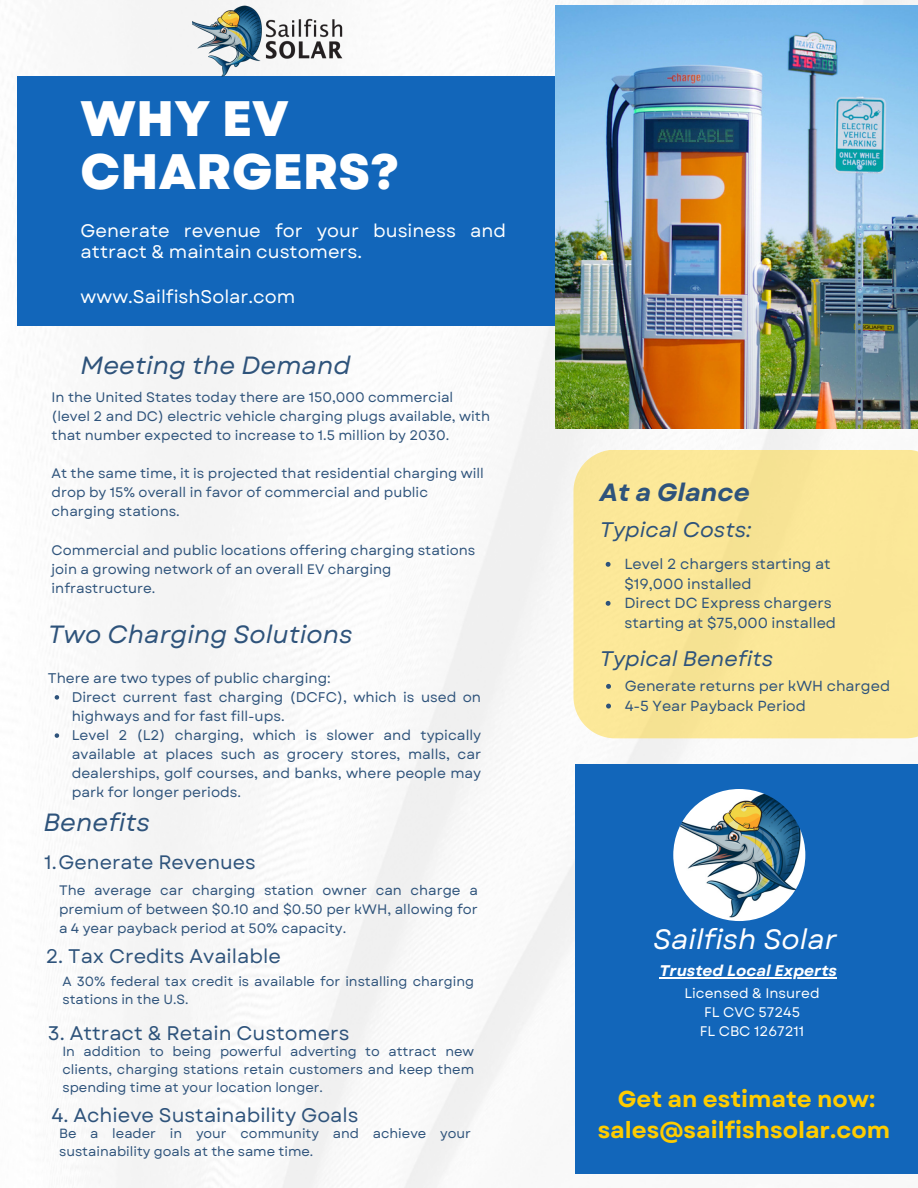
<style>
.page{position:relative;width:918px;height:1188px;background:#fff}
.page>*{position:absolute;margin:0;border:0;box-sizing:border-box;transform-origin:0 0}
.t1{font:800 49.8px/52.8px "Garet";color:#fff}
.t2{font:italic 27.9px "Garet";color:#fff}
.t3{font:italic 24.9px "Garet";color:#2e537b}
.t4{font:italic 700 24.9px "Garet";color:#2e537b}
.t5{font:700 23.1px/31.5px "Garet";color:#fc0;text-align:center}
.t6{font:italic 21.15px "Garet";color:#2e537b}
.t7{font:19.65px "Garet";color:#2e537b}
.t8{font:19.5px "Garet";color:#2e537b}
.t9{font:18.3px/21.3px "Garet";color:#fff}
.t10{font:italic 700 15.45px "Garet";color:#fff}
.t11{font:14.7px/19.5px "Garet";color:#2e537b}
.t12{font:14.55px "Garet";color:#2e537b}
.t13{font:13.95px/19.2px "Garet";color:#2e537b}
.t14{font:13.95px "Garet";color:#fff}
.t15{font:13.8px/19.2px "Garet";color:#2e537b}
.t16{font:13.65px/19.2px "Garet";color:#2e537b;text-align:justify}
.t17{font:13.35px/18px "Garet";color:#2e537b}
</style>
<div class="page">
<img style="left:17px;top:0;width:901px;height:1188px">
<div style="left:18px;top:77px;width:599px;height:249px;background:#1266ba"></div>
<img style="left:555px;top:6px;width:363px;height:423px">
<div style="left:573px;top:450px;width:345px;height:288px;background:#fbe798"></div>
<div style="left:575px;top:764px;width:343px;height:409px;background:#1266ba"></div>
<img style="left:673px;top:789px;width:132px;height:132px;border-radius:50%">
<img style="left:193px;top:6px;width:151px;height:71px">
<svg style="left:55px;top:695px;width:4px;height:5px"></svg>
<svg style="left:55px;top:733px;width:4px;height:5px"></svg>
<svg style="left:606px;top:562px;width:5px;height:5px"></svg>
<svg style="left:606px;top:601px;width:5px;height:5px"></svg>
<svg style="left:606px;top:684px;width:5px;height:5px"></svg>
<svg style="left:606px;top:704px;width:5px;height:5px"></svg>
<hr style="left:659px;top:978px;width:178px;height:1px;background:#fff">
<p class="t1" style="left:81px;top:92px;width:320px">WHY EV<br>CHARGERS?</p>
<p class="t9" style="left:81px;top:220px;width:427px">Generate revenue for your business and attract &amp; maintain customers.</p>
<p class="t9" style="left:81px;top:286px;width:216px">www.SailfishSolar.com</p>
<p class="t3" style="left:81px;top:348px;width:271px">Meeting the Demand</p>
<p class="t15" style="left:52px;top:387px;width:440px">In the United States today there are 150,000 commercial (level 2 and DC) electric vehicle charging plugs available, with that number expected to increase to 1.5 million by 2030.</p>
<p class="t15" style="left:52px;top:464px;width:434px">At the same time, it is projected that residential charging will drop by 15% overall in favor of commercial and public charging stations.</p>
<p class="t15" style="left:52px;top:540px;width:425px">Commercial and public locations offering charging stations join a growing network of an overall EV charging infrastructure.</p>
<p class="t3" style="left:48px;top:617px;width:306px">Two Charging Solutions</p>
<p class="t13" style="left:48px;top:668px;width:284px">There are two types of public charging:</p>
<p class="t13" style="left:72px;top:687px;width:411px">Direct current fast charging (DCFC), which is used on highways and for fast fill-ups.</p>
<p class="t13" style="left:72px;top:726px;width:411px;text-align:justify">Level 2 (L2) charging, which is slower and typically available at places such as grocery stores, malls, car dealerships, golf courses, and banks, where people may park for longer periods.</p>
<p class="t3" style="left:44px;top:805px;width:108px">Benefits</p>
<p class="t8" style="left:44px;top:848px;width:213px">1.Generate Revenues</p>
<p class="t16" style="left:59px;top:880px;width:420px">The average car charging station owner can charge a premium of between $0.10 and $0.50 per kWH, allowing for a 4 year payback period at 50% capacity.</p>
<p class="t7" style="left:46px;top:942px;width:237px">2. Tax Credits Available</p>
<p class="t17" style="left:62px;top:973px;width:413px">A 30% federal tax credit is available for installing charging stations in the U.S.</p>
<p class="t7" style="left:48px;top:1019px;width:303px">3. Attract &amp; Retain Customers</p>
<p class="t17" style="left:62px;top:1042px;width:413px;text-align:justify">In addition to being powerful adverting to attract new clients, charging stations retain customers and keep them spending time at your location longer.</p>
<p class="t7" style="left:52px;top:1101px;width:308px">4. Achieve Sustainability Goals</p>
<p class="t17" style="left:59px;top:1124px;width:413px">Be a leader in your community and achieve your sustainability goals at the same time.</p>
<p class="t4" style="left:600px;top:474px;width:151px">At a Glance</p>
<p class="t6" style="left:600px;top:515px;width:153px">Typical Costs:</p>
<p class="t11" style="left:624px;top:554px;width:208px">Level 2 chargers starting at $19,000 installed</p>
<p class="t11" style="left:624px;top:593px;width:213px">Direct DC Express chargers starting at $75,000 installed</p>
<p class="t6" style="left:600px;top:643px;width:175px">Typical Benefits</p>
<p class="t12" style="left:625px;top:676px;width:267px">Generate returns per kWH charged</p>
<p class="t12" style="left:625px;top:695px;width:183px">4-5 Year Payback Period</p>
<p class="t2" style="left:653px;top:919px;width:185px">Sailfish Solar</p>
<p class="t10" style="left:659px;top:960px;width:179px">Trusted Local Experts</p>
<p class="t14" style="left:684px;top:983px;width:137px">Licensed &amp; Insured</p>
<p class="t14" style="left:704px;top:1002px;width:97px">FL CVC 57245</p>
<p class="t14" style="left:700px;top:1021px;width:106px">FL CBC 1267211</p>
<p class="t5" style="left:598px;top:1083px;width:294px">Get an estimate now: sales@sailfishsolar.com</p>
</div>
